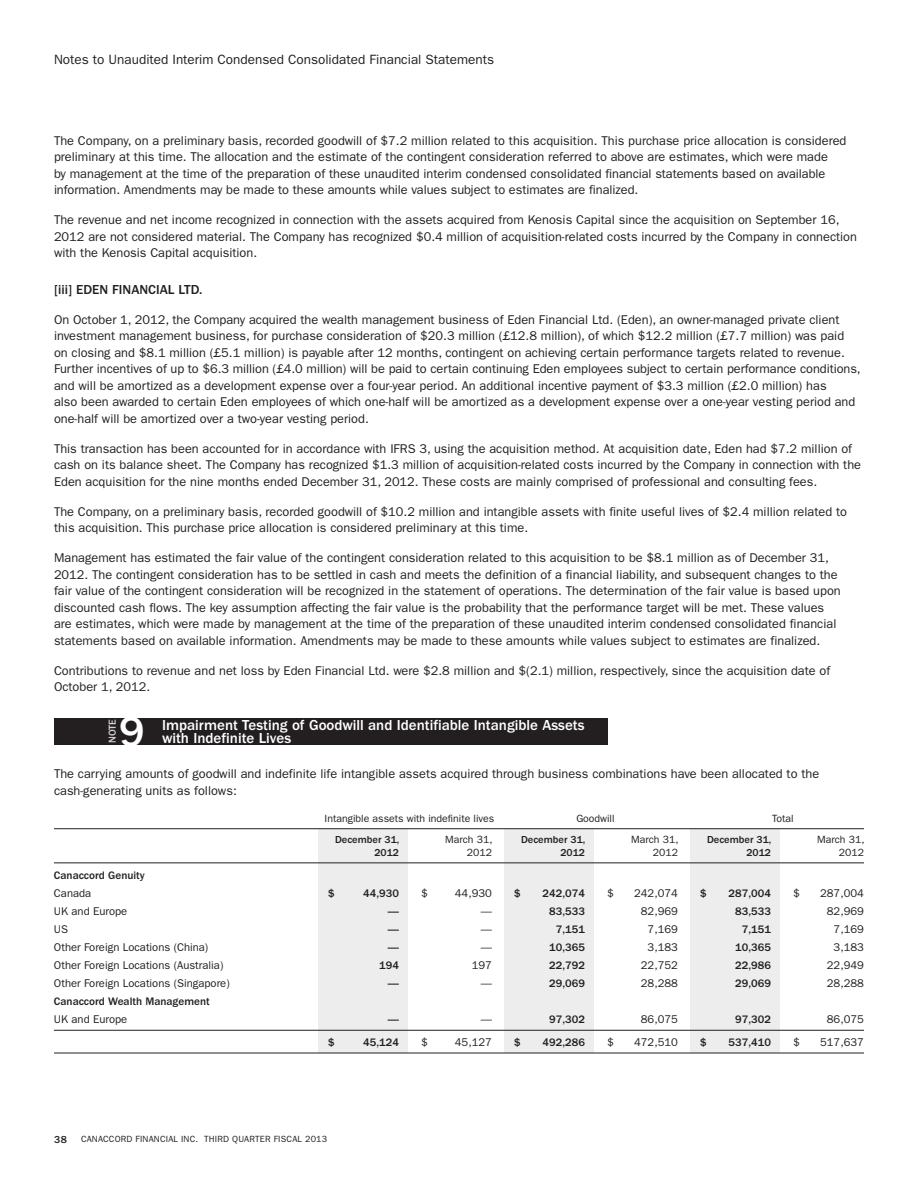
<style>
.page{position:relative;width:918px;height:1188px;background:#fff}
.page>*{position:absolute;margin:0;border:0;box-sizing:border-box;transform-origin:0 0}
.t1{font:500 43.5px "Franklin Gothic";color:#fff}
.t2{font:500 15px "Franklin Gothic";color:#fff}
.t3{font:13.5px "Franklin Gothic";color:#231f20}
.t4{font:500 13.5px "Franklin Gothic";color:#231f20}
.t5{font:12.75px/16.5px "Franklin Gothic";color:#231f20}
.t6{font:11.25px "Franklin Gothic";color:#231f20}
.t7{font:500 11.25px "Franklin Gothic";color:#231f20}
.t8{font:10.5px "Franklin Gothic";color:#231f20}
.t9{font:500 10.5px "Franklin Gothic";color:#231f20}
.t10{font:500 10.5px "Franklin Gothic";color:#d1d3d4}
.t11{font:9px "Franklin Gothic";letter-spacing:.02em;color:#231f20}
</style>
<div class="page">
<div style="left:504px;top:829px;width:90px;height:224px;background:#ededee"></div>
<div style="left:318px;top:829px;width:90px;height:224px;background:#ededee"></div>
<div style="left:690px;top:829px;width:90px;height:224px;background:#ededee"></div>
<hr style="left:54px;top:828px;width:810px;height:1px;background:#231f20">
<hr style="left:54px;top:863px;width:810px;height:1px;background:#231f20">
<hr style="left:54px;top:1030px;width:810px;height:1px;background:#231f20">
<hr style="left:54px;top:1053px;width:810px;height:1px;background:#231f20">
<div style="left:54px;top:718px;width:554px;height:27px;background:#231f20"></div>
<p class="t3" style="left:54px;top:55px;width:442px">Notes to Unaudited Interim Condensed Consolidated Financial Statements</p>
<p class="t5" style="left:54px;top:133px;width:794px">The Company, on a preliminary basis, recorded goodwill of $7.2 million related to this acquisition. This purchase price allocation is considered preliminary at this time. The allocation and the estimate of the contingent consideration referred to above are estimates, which were made<br>by management at the time of the preparation of these unaudited interim condensed consolidated financial statements based on available information. Amendments may be made to these amounts while values subject to estimates are finalized.</p>
<p class="t5" style="left:54px;top:213px;width:805px">The revenue and net income recognized in connection with the assets acquired from Kenosis Capital since the acquisition on September 16,<br>2012 are not considered material. The Company has recognized $0.4 million of acquisition-related costs incurred by the Company in connection with the Kenosis Capital acquisition.</p>
<p class="t4" style="left:54px;top:285px;width:150px">[iii] EDEN FINANCIAL LTD.</p>
<p class="t5" style="left:54px;top:312px;width:808px">On October 1, 2012, the Company acquired the wealth management business of Eden Financial Ltd. (Eden), an owner-managed private client investment management business, for purchase consideration of $20.3 million (£12.8 million), of which $12.2 million (£7.7 million) was paid on closing and $8.1 million (£5.1 million) is payable after 12 months, contingent on achieving certain performance targets related to revenue.<br>Further incentives of up to $6.3 million (£4.0 million) will be paid to certain continuing Eden employees subject to certain performance conditions, and will be amortized as a development expense over a four-year period. An additional incentive payment of $3.3 million (£2.0 million) has<br>also been awarded to certain Eden employees of which one-half will be amortized as a development expense over a one-year vesting period and one-half will be amortized over a two-year vesting period.</p>
<p class="t5" style="left:54px;top:441px;width:809px">This transaction has been accounted for in accordance with IFRS 3, using the acquisition method. At acquisition date, Eden had $7.2 million of cash on its balance sheet. The Company has recognized $1.3 million of acquisition-related costs incurred by the Company in connection with the<br>Eden acquisition for the nine months ended December 31, 2012. These costs are mainly comprised of professional and consulting fees.</p>
<p class="t5" style="left:54px;top:504px;width:795px">The Company, on a preliminary basis, recorded goodwill of $10.2 million and intangible assets with finite useful lives of $2.4 million related to this acquisition. This purchase price allocation is considered preliminary at this time.</p>
<p class="t5" style="left:54px;top:551px;width:788px">Management has estimated the fair value of the contingent consideration related to this acquisition to be $8.1 million as of December 31, 2012. The contingent consideration has to be settled in cash and meets the definition of a financial liability, and subsequent changes to the fair value of the contingent consideration will be recognized in the statement of operations. The determination of the fair value is based upon discounted cash flows. The key assumption affecting the fair value is the probability that the performance target will be met. These values are estimates, which were made by management at the time of the preparation of these unaudited interim condensed consolidated financial statements based on available information. Amendments may be made to these amounts while values subject to estimates are finalized.</p>
<p class="t5" style="left:54px;top:663px;width:778px">Contributions to revenue and net loss by Eden Financial Ltd. were $2.8 million and $(2.1) million, respectively, since the acquisition date of<br>October 1, 2012.</p>
<p class="t10" style="left:109px;top:743px;width:26px;rotate:-90deg">NOTE</p>
<p class="t2" style="left:162px;top:719px;width:424px">Impairment Testing of Goodwill and Identifiable Intangible Assets</p>
<h1 class="t1" style="left:119px;top:716px;width:27px">9</h1>
<p class="t2" style="left:162px;top:733px;width:131px">with Indefinite Lives</p>
<p class="t5" style="left:54px;top:767px;width:767px">The carrying amounts of goodwill and indefinite life intangible assets acquired through business combinations have been allocated to the cash-generating units as follows:</p>
<p class="t8" style="left:325px;top:815px;width:171px">Intangible assets with indefinite lives</p>
<p class="t8" style="left:576px;top:815px;width:40px">Goodwill</p>
<p class="t8" style="left:772px;top:815px;width:23px">Total</p>
<p class="t9" style="left:335px;top:836px;width:66px">December 31,</p>
<p class="t8" style="left:445px;top:836px;width:49px">March 31,</p>
<p class="t9" style="left:521px;top:836px;width:66px">December 31,</p>
<p class="t8" style="left:631px;top:836px;width:49px">March 31,</p>
<p class="t9" style="left:707px;top:836px;width:66px">December 31,</p>
<p class="t8" style="left:817px;top:836px;width:49px">March 31,</p>
<p class="t9" style="left:374px;top:849px;width:26px">2012</p>
<p class="t8" style="left:467px;top:849px;width:27px">2012</p>
<p class="t9" style="left:560px;top:849px;width:26px">2012</p>
<p class="t8" style="left:653px;top:849px;width:27px">2012</p>
<p class="t9" style="left:746px;top:849px;width:26px">2012</p>
<p class="t8" style="left:839px;top:849px;width:27px">2012</p>
<p class="t7" style="left:54px;top:872px;width:92px">Canaccord Genuity</p>
<p class="t6" style="left:54px;top:890px;width:39px">Canada</p>
<p class="t7" style="left:328px;top:890px;width:8px">$</p>
<p class="t7" style="left:363px;top:890px;width:37px">44,930</p>
<p class="t6" style="left:421px;top:890px;width:8px">$</p>
<p class="t6" style="left:455px;top:890px;width:39px">44,930</p>
<p class="t7" style="left:514px;top:890px;width:8px">$</p>
<p class="t7" style="left:543px;top:890px;width:44px">242,074</p>
<p class="t6" style="left:607px;top:890px;width:8px">$</p>
<p class="t6" style="left:634px;top:890px;width:45px">242,074</p>
<p class="t7" style="left:700px;top:890px;width:8px">$</p>
<p class="t7" style="left:729px;top:890px;width:44px">287,004</p>
<p class="t6" style="left:793px;top:890px;width:8px">$</p>
<p class="t6" style="left:820px;top:890px;width:45px">287,004</p>
<p class="t6" style="left:54px;top:908px;width:75px">UK and Europe</p>
<p class="t7" style="left:388px;top:908px;width:13px">—</p>
<p class="t6" style="left:481px;top:908px;width:13px">—</p>
<p class="t7" style="left:549px;top:908px;width:37px">83,533</p>
<p class="t6" style="left:641px;top:908px;width:39px">82,969</p>
<p class="t7" style="left:735px;top:908px;width:37px">83,533</p>
<p class="t6" style="left:827px;top:908px;width:39px">82,969</p>
<p class="t6" style="left:54px;top:926px;width:16px">US</p>
<p class="t7" style="left:388px;top:926px;width:13px">—</p>
<p class="t6" style="left:481px;top:926px;width:13px">—</p>
<p class="t7" style="left:556px;top:926px;width:31px">7,151</p>
<p class="t6" style="left:648px;top:926px;width:32px">7,169</p>
<p class="t7" style="left:742px;top:926px;width:31px">7,151</p>
<p class="t6" style="left:834px;top:926px;width:32px">7,169</p>
<p class="t6" style="left:54px;top:944px;width:156px">Other Foreign Locations (China)</p>
<p class="t7" style="left:388px;top:944px;width:13px">—</p>
<p class="t6" style="left:481px;top:944px;width:13px">—</p>
<p class="t7" style="left:549px;top:944px;width:37px">10,365</p>
<p class="t6" style="left:648px;top:944px;width:32px">3,183</p>
<p class="t7" style="left:735px;top:944px;width:37px">10,365</p>
<p class="t6" style="left:834px;top:944px;width:32px">3,183</p>
<p class="t6" style="left:54px;top:962px;width:171px">Other Foreign Locations (Australia)</p>
<p class="t7" style="left:379px;top:962px;width:21px">194</p>
<p class="t6" style="left:472px;top:962px;width:22px">197</p>
<p class="t7" style="left:549px;top:962px;width:37px">22,792</p>
<p class="t6" style="left:641px;top:962px;width:39px">22,752</p>
<p class="t7" style="left:735px;top:962px;width:37px">22,986</p>
<p class="t6" style="left:827px;top:962px;width:39px">22,949</p>
<p class="t6" style="left:54px;top:980px;width:177px">Other Foreign Locations (Singapore)</p>
<p class="t7" style="left:388px;top:980px;width:13px">—</p>
<p class="t6" style="left:481px;top:980px;width:13px">—</p>
<p class="t7" style="left:549px;top:980px;width:37px">29,069</p>
<p class="t6" style="left:641px;top:980px;width:39px">28,288</p>
<p class="t7" style="left:735px;top:980px;width:37px">29,069</p>
<p class="t6" style="left:827px;top:980px;width:39px">28,288</p>
<p class="t7" style="left:54px;top:998px;width:157px">Canaccord Wealth Management</p>
<p class="t6" style="left:54px;top:1016px;width:75px">UK and Europe</p>
<p class="t7" style="left:388px;top:1016px;width:13px">—</p>
<p class="t6" style="left:481px;top:1016px;width:13px">—</p>
<p class="t7" style="left:549px;top:1016px;width:37px">97,302</p>
<p class="t6" style="left:641px;top:1016px;width:39px">86,075</p>
<p class="t7" style="left:735px;top:1016px;width:37px">97,302</p>
<p class="t6" style="left:827px;top:1016px;width:39px">86,075</p>
<p class="t7" style="left:328px;top:1038px;width:8px">$</p>
<p class="t7" style="left:363px;top:1038px;width:37px">45,124</p>
<p class="t6" style="left:421px;top:1038px;width:8px">$</p>
<p class="t6" style="left:455px;top:1038px;width:39px">45,127</p>
<p class="t7" style="left:514px;top:1038px;width:8px">$</p>
<p class="t7" style="left:543px;top:1038px;width:44px">492,286</p>
<p class="t6" style="left:607px;top:1038px;width:8px">$</p>
<p class="t6" style="left:634px;top:1038px;width:45px">472,510</p>
<p class="t7" style="left:700px;top:1038px;width:8px">$</p>
<p class="t7" style="left:729px;top:1038px;width:44px">537,410</p>
<p class="t6" style="left:793px;top:1038px;width:8px">$</p>
<p class="t6" style="left:820px;top:1038px;width:45px">517,637</p>
<p class="t9" style="left:54px;top:1135px;width:14px">38</p>
<p class="t11" style="left:81px;top:1136px;width:248px">CANACCORD FINANCIAL INC. THIRD QUARTER FISCAL 2013</p>
</div>
